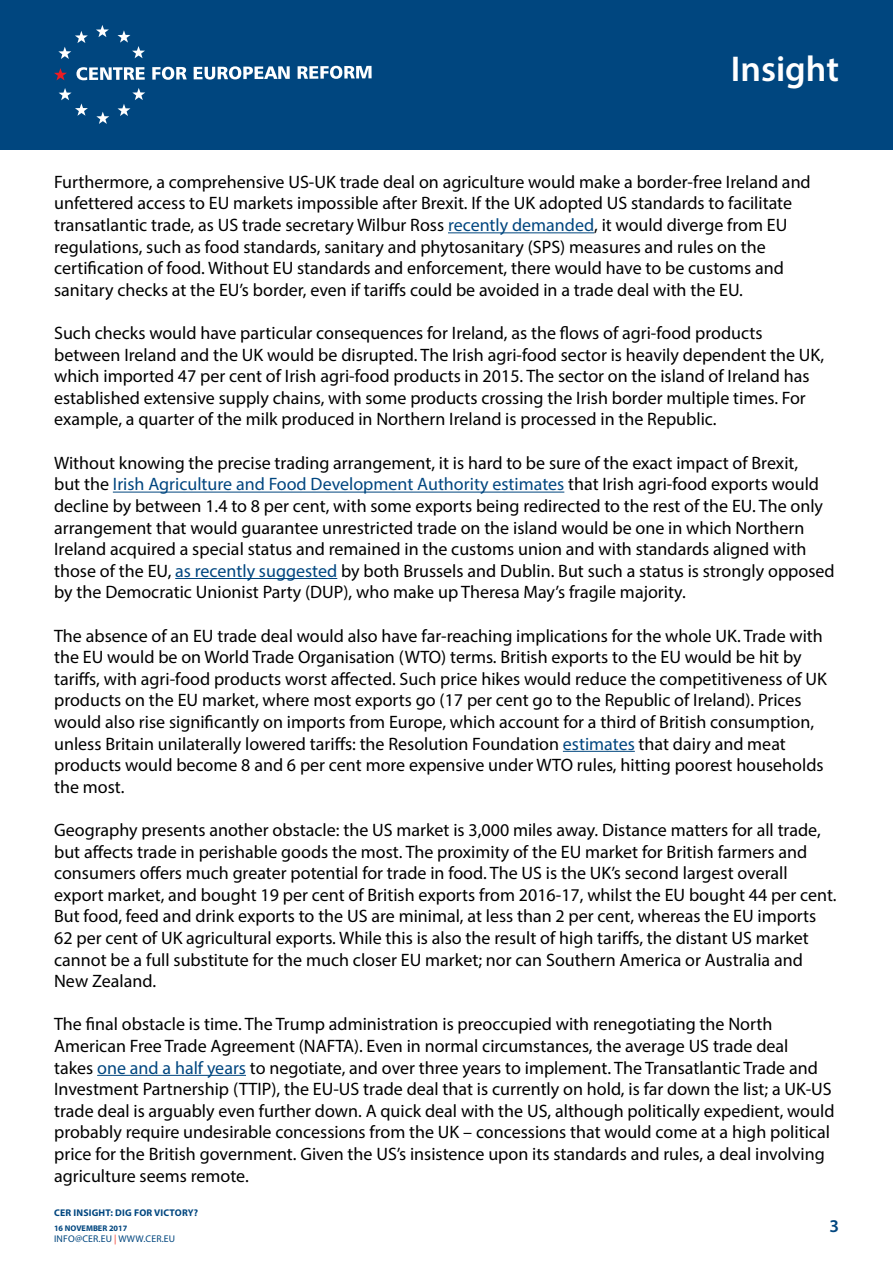
<style>
.page{position:relative;width:893px;height:1263px;background:#fff}
.page>*{position:absolute;margin:0;border:0;box-sizing:border-box;transform-origin:0 0}
.t1{font:600 36px "Myriad Pro";color:#fff}
.t2{font:18px/21.6px "Myriad Pro";color:#000}
.t3{font:600 18px "Myriad Pro";color:#00467f}
.t4{font:700 9.75px "Myriad Pro";letter-spacing:.02em;color:#00467f}
.t5{font:9.75px "Myriad Pro";letter-spacing:.02em;color:#00467f}
.t6{font:700 8.25px "Myriad Pro";color:#00467f}
.s1{color:#00467f}
.s2{color:#ee3124}
</style>
<div class="page">
<div style="left:0;top:0;width:893px;height:150px;background:#00467f"></div>
<hr style="left:448px;top:232px;width:146px;height:1px;background:#00467f">
<hr style="left:113px;top:492px;width:451px;height:1px;background:#00467f">
<hr style="left:175px;top:578px;width:162px;height:1px;background:#00467f">
<hr style="left:563px;top:751px;width:72px;height:1px;background:#00467f">
<hr style="left:97px;top:1075px;width:149px;height:1px;background:#00467f">
<svg style="left:96px;top:25px;width:13px;height:12px"></svg>
<svg style="left:118px;top:30px;width:27px;height:28px"></svg>
<svg style="left:118px;top:88px;width:27px;height:28px"></svg>
<svg style="left:96px;top:112px;width:13px;height:12px"></svg>
<svg style="left:59px;top:88px;width:29px;height:28px"></svg>
<svg style="left:58px;top:31px;width:30px;height:28px"></svg>
<svg style="left:54px;top:68px;width:13px;height:12px"></svg>
<svg style="left:76px;top:67px;width:69px;height:13px"></svg>
<svg style="left:152px;top:67px;width:35px;height:13px"></svg>
<svg style="left:194px;top:66px;width:96px;height:14px"></svg>
<svg style="left:298px;top:66px;width:74px;height:13px"></svg>
<h1 class="t1" style="left:731px;top:46px;width:110px">Insight</h1>
<p class="t2" style="left:54px;top:171px;width:758px">Furthermore, a comprehensive US-UK trade deal on agriculture would make a border-free Ireland and unfettered access to EU markets impossible after Brexit. If the UK adopted US standards to facilitate transatlantic trade, as US trade secretary Wilbur Ross <span class="s1">recently demanded</span>, it would diverge from EU regulations, such as food standards, sanitary and phytosanitary (SPS) measures and rules on the certification of food. Without EU standards and enforcement, there would have to be customs and sanitary checks at the EU’s border, even if tariffs could be avoided in a trade deal with the EU.</p>
<p class="t2" style="left:54px;top:322px;width:772px">Such checks would have particular consequences for Ireland, as the flows of agri-food products between Ireland and the UK would be disrupted. The Irish agri-food sector is heavily dependent the UK, which imported 47 per cent of Irish agri-food products in 2015. The sector on the island of Ireland has established extensive supply chains, with some products crossing the Irish border multiple times. For example, a quarter of the milk produced in Northern Ireland is processed in the Republic.</p>
<p class="t2" style="left:54px;top:452px;width:782px">Without knowing the precise trading arrangement, it is hard to be sure of the exact impact of Brexit,<br>but the <span class="s1">Irish Agriculture and Food Development Authority estimates</span> that Irish agri-food exports would decline by between 1.4 to 8 per cent, with some exports being redirected to the rest of the EU. The only arrangement that would guarantee unrestricted trade on the island would be one in which Northern Ireland acquired a special status and remained in the customs union and with standards aligned with those of the EU, <span class="s1">as recently suggested</span> by both Brussels and Dublin. But such a status is strongly opposed by the Democratic Unionist Party (DUP), who make up Theresa May’s fragile majority.</p>
<p class="t2" style="left:54px;top:624px;width:774px">The absence of an EU trade deal would also have far-reaching implications for the whole UK. Trade with the EU would be on World Trade Organisation (WTO) terms. British exports to the EU would be hit by tariffs, with agri-food products worst affected. Such price hikes would reduce the competitiveness of UK products on the EU market, where most exports go (17 per cent go to the Republic of Ireland). Prices would also rise significantly on imports from Europe, which account for a third of British consumption, unless Britain unilaterally lowered tariffs: the Resolution Foundation <span class="s1">estimates</span> that dairy and meat products would become 8 and 6 per cent more expensive under WTO rules, hitting poorest households the most.</p>
<p class="t2" style="left:54px;top:819px;width:784px">Geography presents another obstacle: the US market is 3,000 miles away. Distance matters for all trade, but affects trade in perishable goods the most. The proximity of the EU market for British farmers and consumers offers much greater potential for trade in food. The US is the UK’s second largest overall export market, and bought 19 per cent of British exports from 2016-17, whilst the EU bought 44 per cent.<br>But food, feed and drink exports to the US are minimal, at less than 2 per cent, whereas the EU imports 62 per cent of UK agricultural exports. While this is also the result of high tariffs, the distant US market cannot be a full substitute for the much closer EU market; nor can Southern America or Australia and New Zealand.</p>
<p class="t2" style="left:54px;top:1013px;width:782px">The final obstacle is time. The Trump administration is preoccupied with renegotiating the North American Free Trade Agreement (NAFTA). Even in normal circumstances, the average US trade deal<br>takes <span class="s1">one and a half years</span> to negotiate, and over three years to implement. The Transatlantic Trade and Investment Partnership (TTIP), the EU-US trade deal that is currently on hold, is far down the list; a UK-US trade deal is arguably even further down. A quick deal with the US, although politically expedient, would probably require undesirable concessions from the UK – concessions that would come at a high political price for the British government. Given the US’s insistence upon its standards and rules, a deal involving agriculture seems remote.</p>
<p class="t4" style="left:54px;top:1207px;width:146px">CER INSIGHT: DIG FOR VICTORY?</p>
<p class="t6" style="left:54px;top:1223px;width:75px">16 NOVEMBER 2017</p>
<p class="t5" style="left:54px;top:1233px;width:6px">info</p>
<p class="t5" style="left:75px;top:1233px;width:102px">@cer.EU <span class="s2">|</span> WWW.CER.EU</p>
<p class="t3" style="left:829px;top:1215px;width:11px">3</p>
</div>
